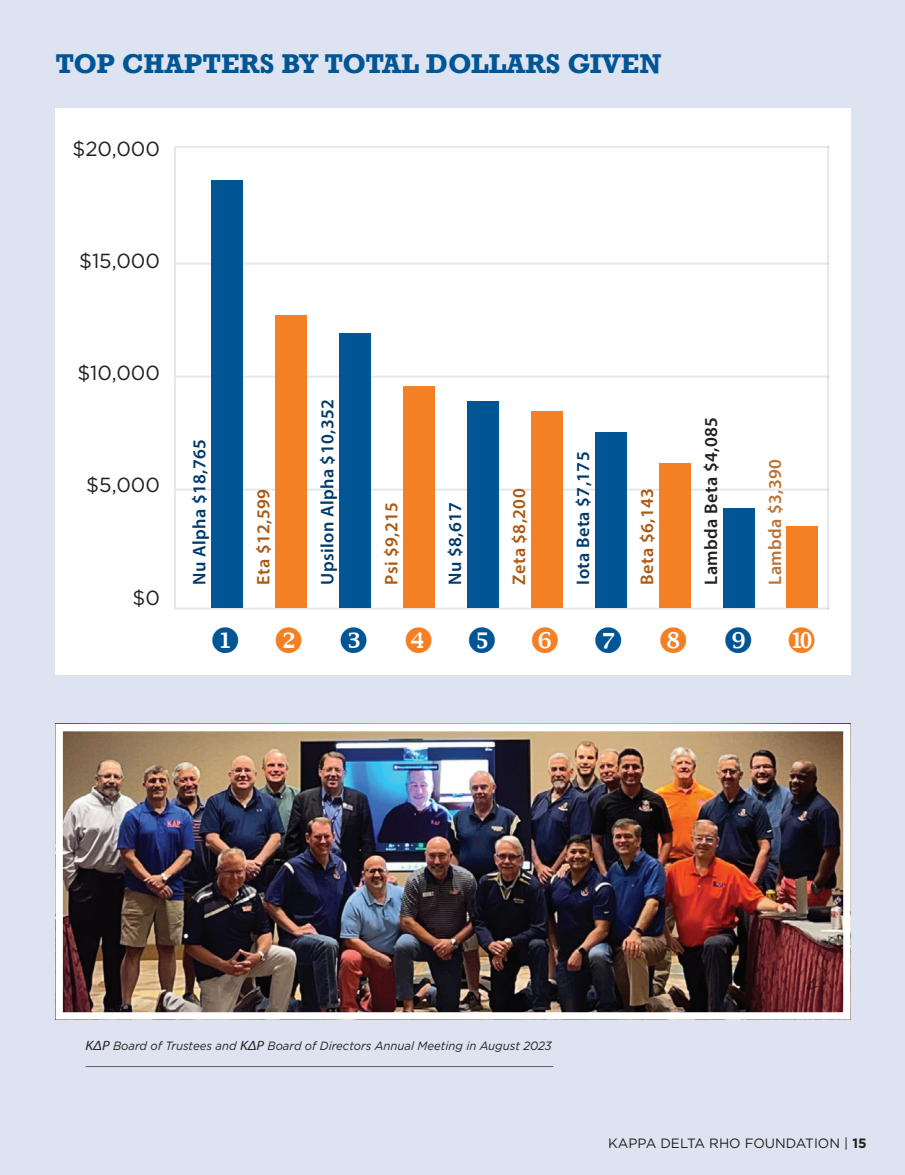
<style>
.page{position:relative;width:905px;height:1175px;background:#fff}
.page>*{position:absolute;margin:0;border:0;box-sizing:border-box;transform-origin:0 0}
.Donor_Name_All{font:700 25.5px "Rockwell";color:#005595}
.t1{font:20.4px "Gotham";color:#231f20}
.t2{font:600 18.3px "Myriad Pro";letter-spacing:.02em;color:#00396c}
.t3{font:600 18.3px "Myriad Pro";letter-spacing:.02em;color:#ab5913}
.t4{font:600 18.3px "Myriad Pro";letter-spacing:.02em;color:#231f20}
.t5{font:600 18.3px "Myriad Pro";letter-spacing:.02em;color:#bc7338}
.t6{font:13.5px "Gotham";color:#231f20}
.t7{font:italic 12px "Gotham";color:#231f20;scale:.95 1}
.s1{font-family:"Myriad Pro";font-size:13.5px}
.s2{font-weight:700}
</style>
<div class="page">
<div style="left:0;top:0;width:904px;height:1174px;background:#dde3f0"></div>
<div style="left:55px;top:108px;width:795px;height:566px;background:#fff"></div>
<svg style="left:174px;top:146px;width:655px;height:464px"></svg>
<hr style="left:175px;top:146px;width:654px;height:2px;background:#6c6d70">
<hr style="left:175px;top:263px;width:654px;height:2px;background:#6c6d70">
<hr style="left:175px;top:375px;width:654px;height:3px;background:#6c6d70">
<div style="left:211px;top:180px;width:32px;height:428px;background:#005595"></div>
<div style="left:275px;top:315px;width:32px;height:293px;background:#f48026"></div>
<div style="left:339px;top:333px;width:31px;height:275px;background:#005595"></div>
<div style="left:403px;top:386px;width:31px;height:222px;background:#f48026"></div>
<div style="left:467px;top:401px;width:31px;height:207px;background:#005595"></div>
<div style="left:530px;top:411px;width:32px;height:197px;background:#f48026"></div>
<div style="left:594px;top:432px;width:32px;height:176px;background:#005595"></div>
<div style="left:658px;top:463px;width:32px;height:145px;background:#f48026"></div>
<div style="left:722px;top:508px;width:32px;height:100px;background:#005595"></div>
<div style="left:786px;top:526px;width:32px;height:82px;background:#f48026"></div>
<hr style="left:827px;top:146px;width:2px;height:463px;background:#6c6d70">
<img style="left:63px;top:732px;width:779px;height:279px">
<div style="left:55px;top:724px;width:795px;height:295px;border:7px solid #fff"></div>
<hr style="left:86px;top:1066px;width:467px;height:1px;background:#231f20">
<p class="Donor_Name_All" style="left:56px;top:48px;width:607px">TOP CHAPTERS BY TOTAL DOLLARS GIVEN</p>
<p class="t1" style="left:72px;top:135px;width:89px">$20,000</p>
<p class="t1" style="left:79px;top:247px;width:83px">$15,000</p>
<p class="t1" style="left:77px;top:360px;width:84px">$10,000</p>
<p class="t1" style="left:86px;top:472px;width:75px">$5,000</p>
<p class="t1" style="left:132px;top:584px;width:29px">$0</p>
<p class="t2" style="left:188px;top:584px;width:147px;rotate:-90deg">Nu Alpha $18,765</p>
<p class="t3" style="left:252px;top:584px;width:97px;rotate:-90deg">Eta $12,599</p>
<p class="t2" style="left:315px;top:584px;width:187px;rotate:-90deg">Upsilon Alpha $10,352</p>
<p class="t3" style="left:379px;top:584px;width:84px;rotate:-90deg">Psi $9,215</p>
<p class="t2" style="left:443px;top:584px;width:84px;rotate:-90deg">Nu $8,617</p>
<p class="t3" style="left:507px;top:584px;width:97px;rotate:-90deg">Zeta $8,200</p>
<p class="t2" style="left:571px;top:584px;width:134px;rotate:-90deg">Iota Beta $7,175</p>
<p class="t3" style="left:635px;top:584px;width:98px;rotate:-90deg">Beta $6,143</p>
<p class="t4" style="left:699px;top:584px;width:169px;rotate:-90deg">Lambda Beta $4,085</p>
<p class="t5" style="left:763px;top:584px;width:127px;rotate:-90deg">Lambda $3,390</p>
<p class="t7" style="left:86px;top:1038px;width:492px"><span class="s1">ΚΔΡ</span> Board of Trustees and <span class="s1">ΚΔΡ</span> Board of Directors Annual Meeting in August 2023</p>
<p class="t6" style="left:608px;top:1134px;width:260px">KAPPA DELTA RHO FOUNDATION | <span class="s2">15</span></p>
</div>
